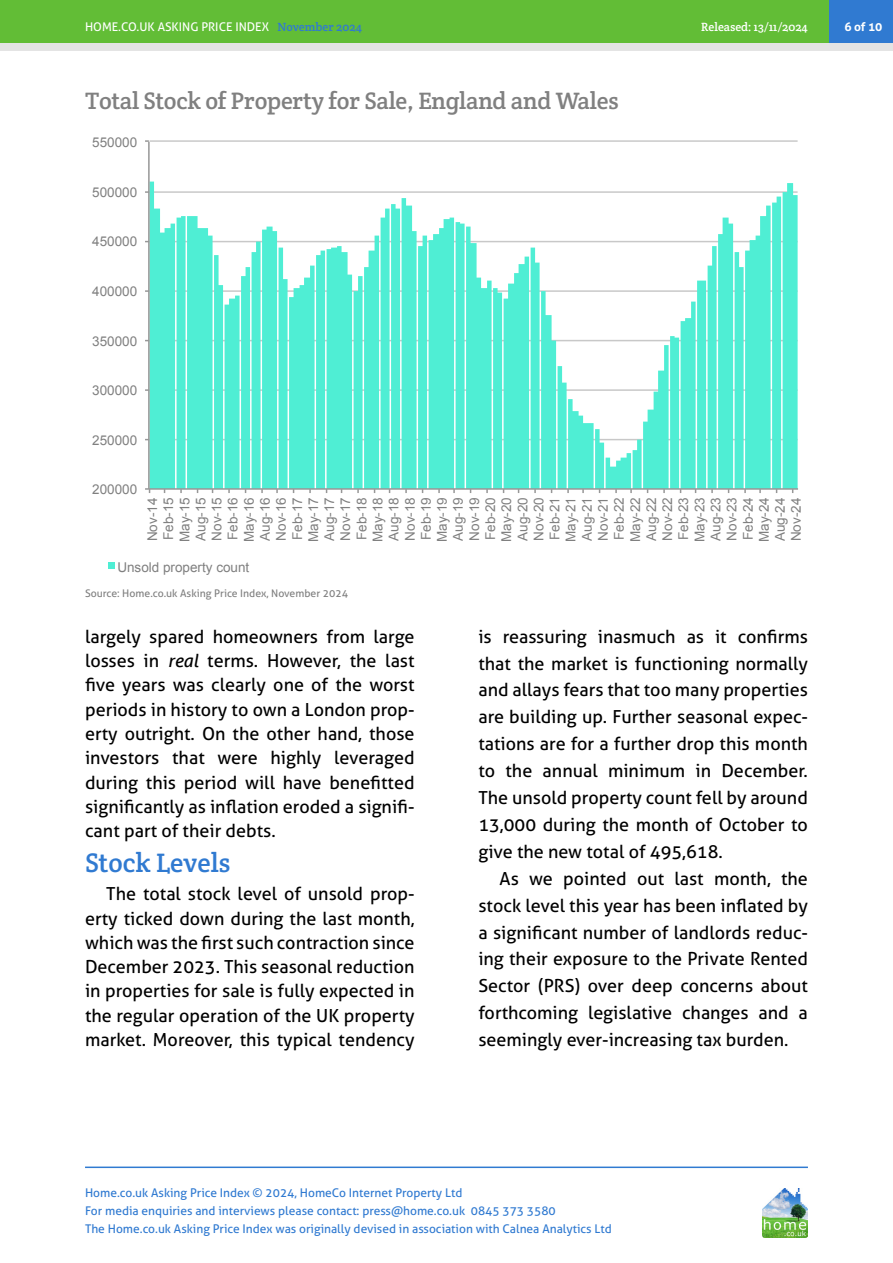
<style>
.page{position:relative;width:893px;height:1263px;background:#fff}
.page>*{position:absolute;margin:0;border:0;box-sizing:border-box;transform-origin:0 0}
.HAPI_Sub_subhead{font:27px "Crete Round";color:#307ad1}
.HAPI_graphic_title{font:24px "Crete Round";letter-spacing:-.01em;color:#808080}
.HAPI_body{font:18px/24.3px "Aller";color:#000;text-align:justify}
.t1{font:13.5px/16px "Arial";color:#808080;text-align:justify}
.t2{font:12px/18px "Aller";color:#307ad1}
.t3{font:12px "Aller";color:#fff}
.t4{font:12px "Crete Round";color:#fff}
.t5{font:700 12px "Aller";color:#fff}
.HAPI_Source{font:10.5px "Aller";color:#808080}
.s1{font-family:"Crete Round";color:#307ad1}
.s2{font-style:italic}
</style>
<div class="page">
<hr style="left:85px;top:1166px;width:723px;height:2px;background:#307ad1">
<div style="left:0;top:0;width:893px;height:51px;background:#e4e4e4"></div>
<div style="left:0;top:0;width:893px;height:43px;background:#62bd36"></div>
<img style="left:762px;top:1188px;width:46px;height:49px">
<div style="left:829px;top:0;width:64px;height:43px;background:#307ad1"></div>
<hr style="left:150px;top:140px;width:648px;height:2px;background:#dadada">
<svg style="left:150px;top:182px;width:648px;height:306px;fill:#4feed4"></svg>
<hr style="left:148px;top:142px;width:2px;height:347px;background:#979797">
<hr style="left:149px;top:488px;width:649px;height:2px;background:#979797">
<svg style="left:145px;top:488px;width:5px;height:5px"></svg>
<div style="left:108px;top:562px;width:7px;height:7px;background:#4feed4"></div>
<p class="t3" style="left:85px;top:19px;width:279px">HOME.CO.UK ASKING PRICE INDEX <span class="s1">November 2024</span></p>
<p class="t4" style="left:701px;top:19px;width:108px">Released: 13/11/2024</p>
<p class="t5" style="left:844px;top:19px;width:39px">6 of 10</p>
<p class="HAPI_graphic_title" style="left:85px;top:85px;width:535px">Total Stock of Property for Sale, England and Wales</p>
<p class="t1" style="left:92px;top:134px;width:47px">550000</p>
<p class="t1" style="left:92px;top:184px;width:47px">500000</p>
<p class="t1" style="left:92px;top:234px;width:47px">450000</p>
<p class="t1" style="left:92px;top:283px;width:47px">400000</p>
<p class="t1" style="left:92px;top:333px;width:47px">350000</p>
<p class="t1" style="left:92px;top:382px;width:47px">300000</p>
<p class="t1" style="left:92px;top:432px;width:47px">250000</p>
<p class="t1" style="left:92px;top:482px;width:47px">200000</p>
<p class="t1" style="left:145px;top:542px;width:47px;rotate:-90deg">Nov-14<br>Feb-15<br>May-15<br>Aug-15<br>Nov-15<br>Feb-16<br>May-16<br>Aug-16<br>Nov-16<br>Feb-17<br>May-17<br>Aug-17<br>Nov-17<br>Feb-18<br>May-18<br>Aug-18<br>Nov-18<br>Feb-19<br>May-19<br>Aug-19<br>Nov-19<br>Feb-20<br>May-20<br>Aug-20<br>Nov-20<br>Feb-21<br>May-21<br>Aug-21<br>Nov-21<br>Feb-22<br>May-22<br>Aug-22<br>Nov-22<br>Feb-23<br>May-23<br>Aug-23<br>Nov-23<br>Feb-24<br>May-24<br>Aug-24<br>Nov-24</p>
<p class="t1" style="left:117px;top:559px;width:134px">Unsold property count</p>
<p class="HAPI_Source" style="left:85px;top:587px;width:264px">Source: Home.co.uk Asking Price Index, November 2024</p>
<p class="HAPI_body" style="left:85px;top:624px;width:331px">largely spared homeowners from large losses in <span class="s2">real</span> terms. However, the last five years was clearly one of the worst periods in history to own a London prop&shy;erty outright. On the other hand, those investors that were highly leveraged during this period will have benefitted significantly as inflation eroded a signifi&shy;cant part of their debts.</p>
<p class="HAPI_Sub_subhead" style="left:85px;top:845px;width:147px">Stock Levels</p>
<p class="HAPI_body" style="left:85px;top:882px;width:331px;text-indent:21px">The total stock level of unsold prop&shy;erty ticked down during the last month, which was the first such contraction since December 2023. This seasonal reduction in properties for sale is fully expected in the regular operation of the UK property market. Moreover, this typical tendency</p>
<p class="HAPI_body" style="left:478px;top:623px;width:331px;line-height:26.8px">is reassuring inasmuch as it confirms that the market is functioning normally and allays fears that too many properties are building up. Further seasonal expec&shy;tations are for a further drop this month to the annual minimum in December.<br>The unsold property count fell by around 13,000 during the month of October to give the new total of 495,618.</p>
<p class="HAPI_body" style="left:478px;top:865px;width:331px;line-height:26.8px;text-indent:21px">As we pointed out last month, the stock level this year has been inflated by a significant number of landlords reduc&shy;ing their exposure to the Private Rented Sector (PRS) over deep concerns about forthcoming legislative changes and a seemingly ever-increasing tax burden.</p>
<p class="t2" style="left:85px;top:1184px;width:528px">Home.co.uk Asking Price Index © 2024, HomeCo Internet Property Ltd<br>For media enquiries and interviews please contact: press@home.co.uk 0845 373 3580<br>The Home.co.uk Asking Price Index was originally devised in association with Calnea Analytics Ltd</p>
</div>
